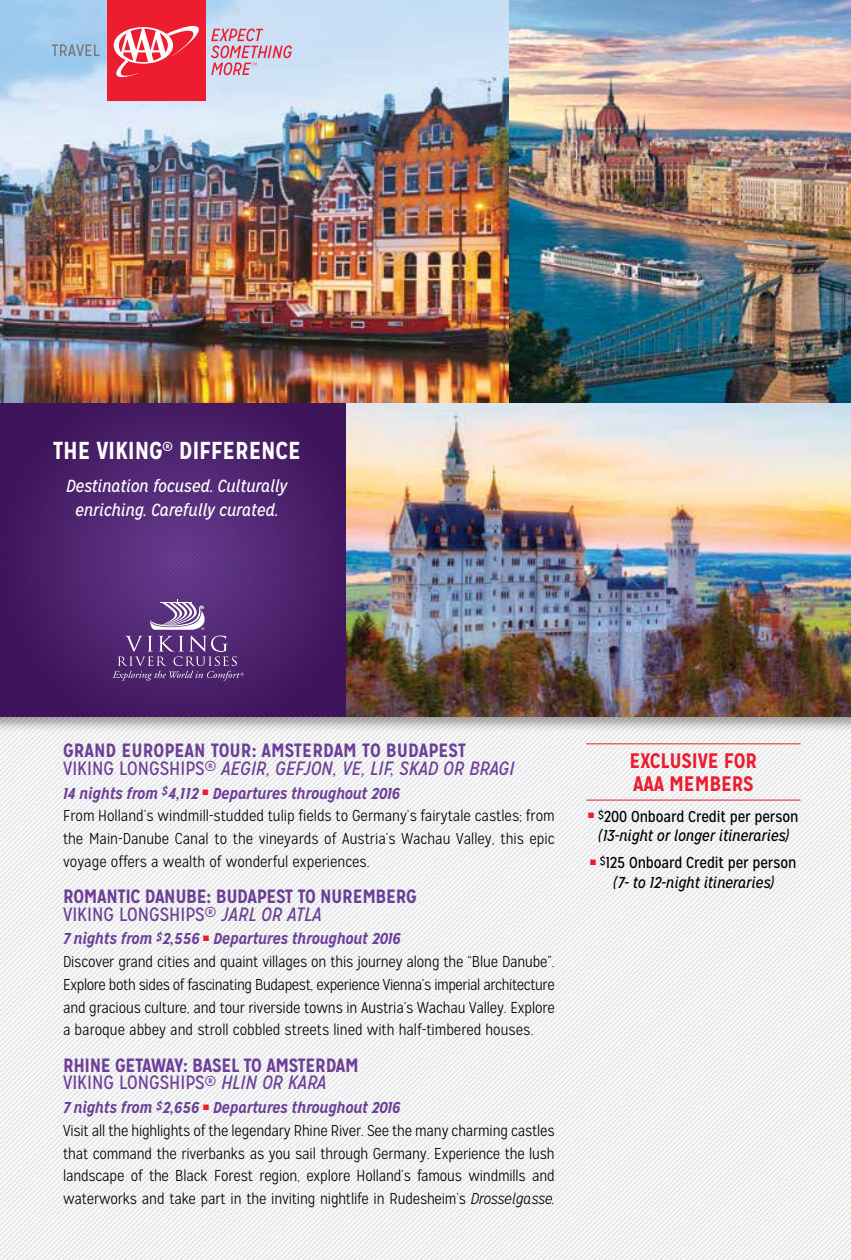
<style>
.page{position:relative;width:851px;height:1260px;background:#fff}
.page>*{position:absolute;margin:0;border:0;box-sizing:border-box;transform-origin:0 0}
.t1{font:700 24.5px "Mission Gothic";letter-spacing:-.01em;color:#fff}
.t2{font:700 21px/22.8px "Mission Gothic";letter-spacing:-.01em;color:#ed1c2e}
.t3{font:700 19.25px/17.5px "Mission Gothic";letter-spacing:-.02em;color:#6c3f98}
.t4{font:700 19.25px/17.5px "Mission Gothic";color:#6c3f98}
.t5{font:italic 17.5px/24.5px "Mission Gothic";letter-spacing:-.01em;color:#fff;text-align:center}
.t6{font:300 15.75px/22.8px "Mission Gothic";letter-spacing:-.01em;color:#000}
.t7{font:italic 15.75px/19.2px "Mission Gothic";letter-spacing:-.01em;color:#000;text-align:center}
.t8{font:15.75px/19.2px "Mission Gothic";letter-spacing:-.01em;color:#000;text-align:center}
.s1{font-weight:400}
.s2{font-weight:400;font-style:italic}
.s3{font-weight:700;font-style:italic;color:#6c3f98}
.s4{font-style:italic}
.s5{font-style:normal}
</style>
<div class="page">
<img style="left:0;top:733px;width:850px;height:527px">
<div style="left:0;top:608px;width:850px;height:125px;background:#000;opacity:.35"></div>
<img style="left:0;top:403px;width:346px;height:314px">
<img style="left:346px;top:403px;width:504px;height:314px">
<img style="left:508px;top:0;width:342px;height:403px">
<img style="left:0;top:0;width:508px;height:403px">
<hr style="left:586px;top:800px;width:214px;height:1px;background:#ed1c2e">
<hr style="left:586px;top:743px;width:214px;height:1px;background:#ed1c2e">
<svg style="left:112px;top:636px;width:132px;height:45px;background:#644081"></svg>
<svg style="left:150px;top:600px;width:59px;height:30px"></svg>
<div style="left:107px;top:0;width:98px;height:100px;background:#ed1c2e"></div>
<svg style="left:114px;top:25px;width:85px;height:53px"></svg>
<svg style="left:211px;top:29px;width:81px;height:46px;background:#d2b4c8"></svg>
<svg style="left:52px;top:44px;width:47px;height:12px"></svg>
<h1 class="t1" style="left:53px;top:435px;width:249px">THE VIKING<sup>®</sup> DIFFERENCE</h1>
<p class="t5" style="left:66px;top:474px;width:223px">Destination focused. Culturally enriching. Carefully curated.</p>
<p class="t4" style="left:63px;top:742px;width:452px">GRAND EUROPEAN TOUR: AMSTERDAM TO BUDAPEST<br><span class="s1">VIKING LONGSHIPS</span><sup>®</sup> <span class="s2">AEGIR, GEFJON, VE, LIF, SKAD OR BRAGI</span></p>
<p class="t6" style="left:63px;top:782px;width:493px"><span class="s3">14 nights from</span> <sup>$</sup><span class="s3">4,112</span> <sup>■</sup> <span class="s3">Departures throughout 2016<br></span>From Holland’s windmill-studded tulip fields to Germany’s fairytale castles; from the Main-Danube Canal to the vineyards of Austria’s Wachau Valley, this epic voyage offers a wealth of wonderful experiences.</p>
<p class="t3" style="left:63px;top:888px;width:355px">ROMANTIC DANUBE: BUDAPEST TO NUREMBERG<br><span class="s1">VIKING LONGSHIPS</span><sup>®</sup> <span class="s2">JARL OR ATLA</span></p>
<p class="t6" style="left:63px;top:928px;width:493px"><span class="s3">7 nights from</span> <sup>$</sup><span class="s3">2,556</span> <sup>■</sup> <span class="s3">Departures throughout 2016<br></span>Discover grand cities and quaint villages on this journey along the “Blue Danube”.<br>Explore both sides of fascinating Budapest, experience Vienna’s imperial architecture and gracious culture, and tour riverside towns in Austria’s Wachau Valley. Explore a baroque abbey and stroll cobbled streets lined with half-timbered houses.</p>
<p class="t3" style="left:63px;top:1056px;width:297px">RHINE GETAWAY: BASEL TO AMSTERDAM<br><span class="s1">VIKING LONGSHIPS</span><sup>®</sup> <span class="s2">HLIN OR KARA</span></p>
<p class="t6" style="left:63px;top:1097px;width:493px"><span class="s3">7 nights from</span> <sup>$</sup><span class="s3">2,656</span> <sup>■</sup> <span class="s3">Departures throughout 2016<br></span>Visit all the highlights of the legendary Rhine River. See the many charming castles that command the riverbanks as you sail through Germany. Experience the lush landscape of the Black Forest region, explore Holland’s famous windmills and waterworks and take part in the inviting nightlife in Rudesheim’s <span class="s4">Drosselgasse.</span></p>
<h2 class="t2" style="left:629px;top:749px;width:129px">EXCLUSIVE FOR<br>AAA MEMBERS</h2>
<p class="t7" style="left:588px;top:807px;width:212px"><sup>■</sup> <sup>$</sup><span class="s5">200 Onboard Credit per person </span>(13-night or longer itineraries)</p>
<p class="t8" style="left:590px;top:853px;width:208px"><sup>■</sup> <sup>$</sup>125 Onboard Credit per person <span class="s4">(7- to 12-night itineraries)</span></p>
</div>
